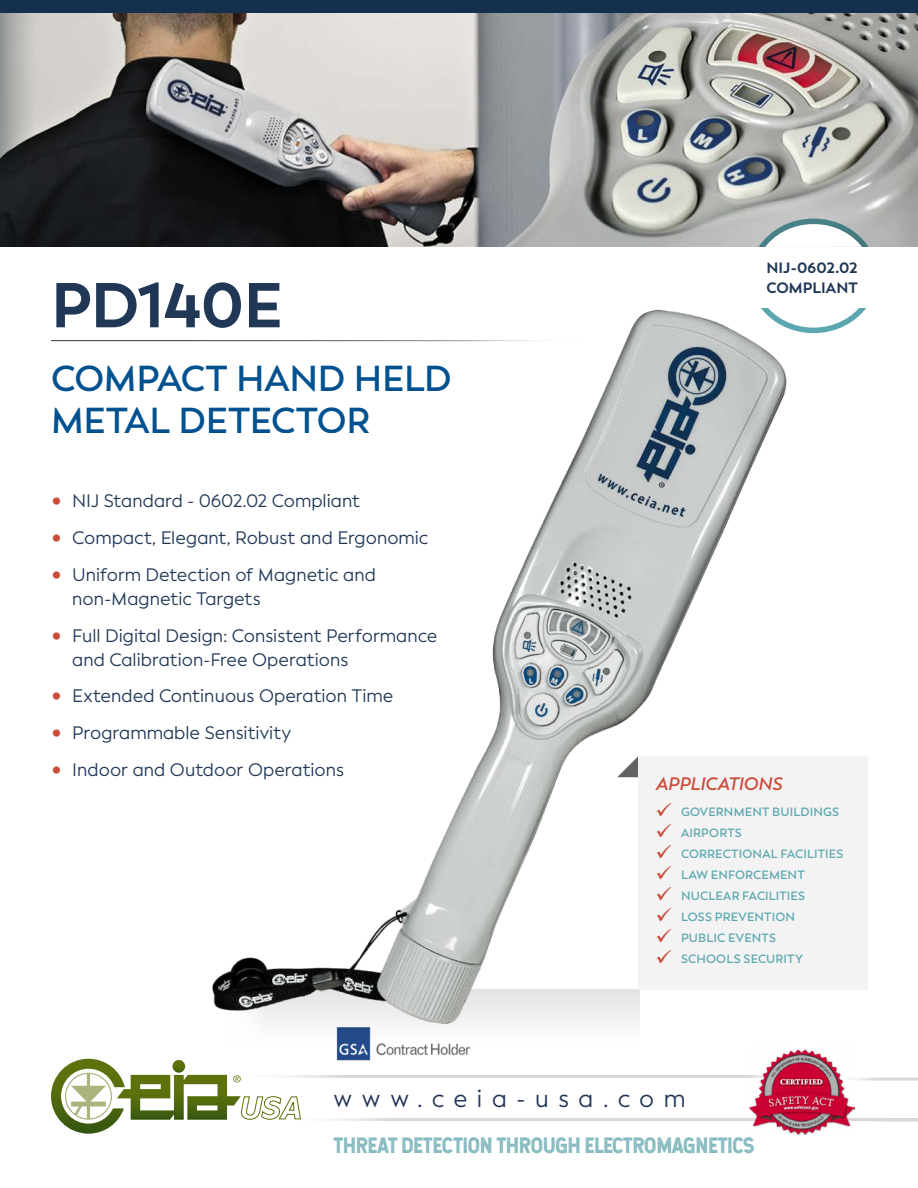
<style>
.page{position:relative;width:918px;height:1188px;background:#fff}
.page>*{position:absolute;margin:0;border:0;box-sizing:border-box;transform-origin:0 0}
.t1{font:700 63px "Facundo";letter-spacing:-.01em;color:#203856}
.t2{font:600 36px/42px "Facundo";letter-spacing:-.01em;color:#00518f}
.t3{font:24px "Facundo";letter-spacing:.4em;color:#203558}
.t4{font:21px "Hansief Rough";color:#7cb5bb}
.t5{font:18px/24px "Facundo";color:#203856}
.t6{font:italic 600 18px "Facundo";letter-spacing:-.01em;color:#cc4c3b}
.t7{font:700 15px/19.5px "Facundo";letter-spacing:.005em;color:#203856}
.t8{font:600 12px "Facundo";letter-spacing:.015em;color:#5ca8b0}
.s1{font-weight:700;font-size:27px;color:#cc4c3b}
.s2{color:#cc4c3b}
</style>
<div class="page">
<img style="left:0;top:13px;width:918px;height:233px">
<div style="left:0;top:0;width:918px;height:13px;background:#15304d"></div>
<hr style="left:834px;top:1078px;width:84px;height:3px;background:#dbd9d7">
<hr style="left:848px;top:1119px;width:70px;height:3px;background:#dbd9d7">
<svg style="left:51px;top:1059px;width:250px;height:75px"></svg>
<hr style="left:278px;top:1118px;width:640px;height:3px;background:#dbd9d7">
<hr style="left:232px;top:1075px;width:559px;height:3px;background:#dbd9d7">
<img style="left:202px;top:309px;width:609px;height:715px">
<img style="left:749px;top:1049px;width:105px;height:87px">
<svg style="left:757px;top:217px;width:113px;height:30px"></svg>
<svg style="left:758px;top:308px;width:108px;height:27px"></svg>
<hr style="left:51px;top:340px;width:547px;height:1px;background:#fff">
<svg style="left:617px;top:756px;width:21px;height:21px"></svg>
<div style="left:638px;top:756px;width:230px;height:233px;background:#f3f3f4"></div>
<img style="left:334px;top:1022px;width:138px;height:39px">
<h1 class="t1" style="left:51px;top:266px;width:233px">PD140E</h1>
<h2 class="t2" style="left:51px;top:358px;width:402px">COMPACT HAND HELD<br>METAL DETECTOR</h2>
<p class="t5" style="left:51px;top:489px;width:311px"><span class="s1">•</span> NIJ Standard - 0602.02 Compliant</p>
<p class="t5" style="left:51px;top:526px;width:379px"><span class="s1">•</span> Compact, Elegant, Robust and Ergonomic</p>
<p class="t5" style="left:72px;top:563px;width:305px;text-indent:-21px"><span class="s1">•</span> Uniform Detection of Magnetic and non-Magnetic Targets</p>
<p class="t5" style="left:72px;top:624px;width:367px;text-indent:-21px"><span class="s1">•</span> Full Digital Design: Consistent Performance and Calibration-Free Operations</p>
<p class="t5" style="left:51px;top:684px;width:344px"><span class="s1">•</span> Extended Continuous Operation Time</p>
<p class="t5" style="left:51px;top:721px;width:242px"><span class="s1">•</span> Programmable Sensitivity</p>
<p class="t5" style="left:51px;top:758px;width:295px"><span class="s1">•</span> Indoor and Outdoor Operations</p>
<p class="t7" style="left:766px;top:258px;width:93px">NIJ-0602.02<br>COMPLIANT</p>
<p class="t6" style="left:656px;top:772px;width:128px">APPLICATIONS</p>
<p class="t8" style="left:656px;top:805px;width:185px"><span class="s2">✓</span> GOVERNMENT BUILDINGS</p>
<p class="t8" style="left:656px;top:826px;width:88px"><span class="s2">✓</span> AIRPORTS</p>
<p class="t8" style="left:656px;top:847px;width:189px"><span class="s2">✓</span> CORRECTIONAL FACILITIES</p>
<p class="t8" style="left:656px;top:868px;width:151px"><span class="s2">✓</span> LAW ENFORCEMENT</p>
<p class="t8" style="left:656px;top:889px;width:151px"><span class="s2">✓</span> NUCLEAR FACILITIES</p>
<p class="t8" style="left:656px;top:910px;width:141px"><span class="s2">✓</span> LOSS PREVENTION</p>
<p class="t8" style="left:656px;top:931px;width:122px"><span class="s2">✓</span> PUBLIC EVENTS</p>
<p class="t8" style="left:656px;top:952px;width:149px"><span class="s2">✓</span> SCHOOLS SECURITY</p>
<h3 class="t3" style="left:334px;top:1085px;width:353px">www.ceia-usa.com</h3>
<p class="t4" style="left:334px;top:1131px;width:422px">THREAT DETECTION THROUGH ELECTROMAGNETICS</p>
</div>
